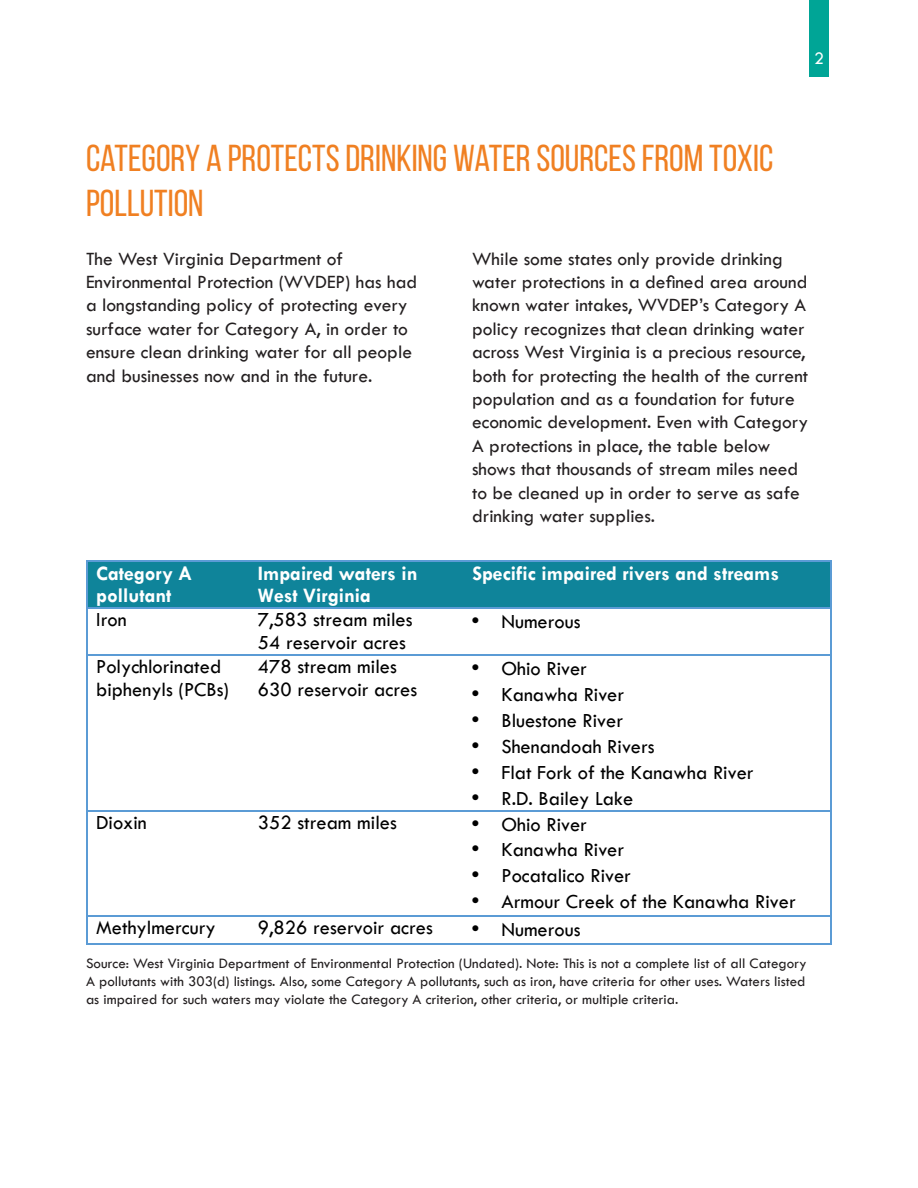
<style>
.page{position:relative;width:918px;height:1188px;background:#fff}
.page>*{position:absolute;margin:0;border:0;box-sizing:border-box;transform-origin:0 0}
.t1{font:37.5px/45px "Bebas Neue";color:#f08022}
.t2{font:20.7px/22.5px "Tw Cen";color:#000}
.t3{font:700 20.7px/22.5px "Tw Cen";color:#fff}
.t4{font:19.5px/23.4px "Tw Cen";color:#231f20}
.t5{font:18px "Tw Cen";color:#fff}
.t6{font:15px/18px "Tw Cen";color:#231f20;text-align:justify}
</style>
<div class="page">
<div style="left:809px;top:0;width:20px;height:77px;background:#00a596"></div>
<div style="left:88px;top:562px;width:161px;height:45px;background:#0f849a"></div>
<div style="left:249px;top:562px;width:215px;height:45px;background:#0f849a"></div>
<div style="left:464px;top:562px;width:366px;height:45px;background:#0f849a"></div>
<hr style="left:88px;top:561px;width:161px;height:1px;background:#5b9bd5">
<hr style="left:251px;top:561px;width:213px;height:1px;background:#5b9bd5">
<hr style="left:466px;top:561px;width:364px;height:1px;background:#5b9bd5">
<hr style="left:86px;top:562px;width:2px;height:45px;background:#5b9bd5">
<hr style="left:830px;top:562px;width:1px;height:45px;background:#5b9bd5">
<hr style="left:88px;top:607px;width:161px;height:2px;background:#5b9bd5">
<hr style="left:251px;top:607px;width:213px;height:2px;background:#5b9bd5">
<hr style="left:466px;top:607px;width:364px;height:2px;background:#5b9bd5">
<hr style="left:86px;top:609px;width:2px;height:45px;background:#5b9bd5">
<hr style="left:830px;top:609px;width:1px;height:45px;background:#5b9bd5">
<hr style="left:88px;top:654px;width:161px;height:2px;background:#5b9bd5">
<hr style="left:251px;top:654px;width:213px;height:2px;background:#5b9bd5">
<hr style="left:466px;top:654px;width:364px;height:2px;background:#5b9bd5">
<hr style="left:86px;top:656px;width:2px;height:154px;background:#5b9bd5">
<hr style="left:830px;top:656px;width:1px;height:154px;background:#5b9bd5">
<hr style="left:88px;top:810px;width:161px;height:1px;background:#5b9bd5">
<hr style="left:251px;top:810px;width:213px;height:1px;background:#5b9bd5">
<hr style="left:466px;top:810px;width:364px;height:1px;background:#5b9bd5">
<hr style="left:86px;top:811px;width:2px;height:104px;background:#5b9bd5">
<hr style="left:830px;top:811px;width:1px;height:104px;background:#5b9bd5">
<hr style="left:88px;top:915px;width:161px;height:2px;background:#5b9bd5">
<hr style="left:251px;top:915px;width:213px;height:2px;background:#5b9bd5">
<hr style="left:466px;top:915px;width:364px;height:2px;background:#5b9bd5">
<hr style="left:86px;top:917px;width:2px;height:26px;background:#5b9bd5">
<hr style="left:88px;top:943px;width:161px;height:2px;background:#5b9bd5">
<hr style="left:249px;top:943px;width:215px;height:2px;background:#5b9bd5">
<hr style="left:464px;top:943px;width:366px;height:2px;background:#5b9bd5">
<svg style="left:830px;top:915px;width:1px;height:30px"></svg>
<p class="t1" style="left:86px;top:135px;width:689px">CATEGORY A PROTECTS DRINKING WATER SOURCES FROM TOXIC<br>POLLUTION</p>
<p class="t5" style="left:814px;top:48px;width:11px">2</p>
<p class="t4" style="left:86px;top:247px;width:333px">The West Virginia Department of Environmental Protection (WVDEP) has had a longstanding policy of protecting every surface water for Category A, in order to ensure clean drinking water for all people and businesses now and in the future.</p>
<p class="t4" style="left:472px;top:247px;width:338px">While some states only provide drinking water protections in a defined area around known water intakes, WVDEP’s Category A policy recognizes that clean drinking water across West Virginia is a precious resource, both for protecting the health of the current population and as a foundation for future economic development. Even with Category A protections in place, the table below shows that thousands of stream miles need to be cleaned up in order to serve as safe drinking water supplies.</p>
<p class="t3" style="left:96px;top:561px;width:98px">Category A pollutant</p>
<p class="t3" style="left:258px;top:561px;width:161px">Impaired waters in<br>West Virginia</p>
<p class="t3" style="left:472px;top:561px;width:308px">Specific impaired rivers and streams</p>
<p class="t2" style="left:96px;top:608px;width:32px">Iron</p>
<p class="t2" style="left:258px;top:608px;width:156px">7,583 stream miles<br>54 reservoir acres</p>
<p class="t2" style="left:471px;top:610px;width:111px">• Numerous</p>
<p class="t2" style="left:96px;top:655px;width:134px">Polychlorinated biphenyls (PCBs)</p>
<p class="t2" style="left:258px;top:655px;width:161px">478 stream miles<br>630 reservoir acres</p>
<p class="t2" style="left:471px;top:657px;width:118px">• Ohio River</p>
<p class="t2" style="left:471px;top:683px;width:155px">• Kanawha River</p>
<p class="t2" style="left:471px;top:709px;width:154px">• Bluestone River</p>
<p class="t2" style="left:471px;top:735px;width:185px">• Shenandoah Rivers</p>
<p class="t2" style="left:471px;top:761px;width:284px">• Flat Fork of the Kanawha River</p>
<p class="t2" style="left:471px;top:787px;width:169px">• R.D. Bailey Lake.</p>
<p class="t2" style="left:96px;top:811px;width:52px">Dioxin</p>
<p class="t2" style="left:258px;top:811px;width:140px">352 stream miles</p>
<p class="t2" style="left:471px;top:813px;width:118px">• Ohio River</p>
<p class="t2" style="left:471px;top:839px;width:155px">• Kanawha River</p>
<p class="t2" style="left:471px;top:865px;width:162px">• Pocatalico River</p>
<p class="t2" style="left:471px;top:891px;width:326px">• Armour Creek of the Kanawha River</p>
<p class="t2" style="left:96px;top:916px;width:121px">Methylmercury</p>
<p class="t2" style="left:258px;top:916px;width:177px">9,826 reservoir acres</p>
<p class="t2" style="left:471px;top:918px;width:111px">• Numerous</p>
<p class="t6" style="left:86px;top:954px;width:722px">Source: West Virginia Department of Environmental Protection (Undated). Note: This is not a complete list of all Category A pollutants with 303(d) listings. Also, some Category A pollutants, such as iron, have criteria for other uses. Waters listed as impaired for such waters may violate the Category A criterion, other criteria, or multiple criteria.</p>
</div>
